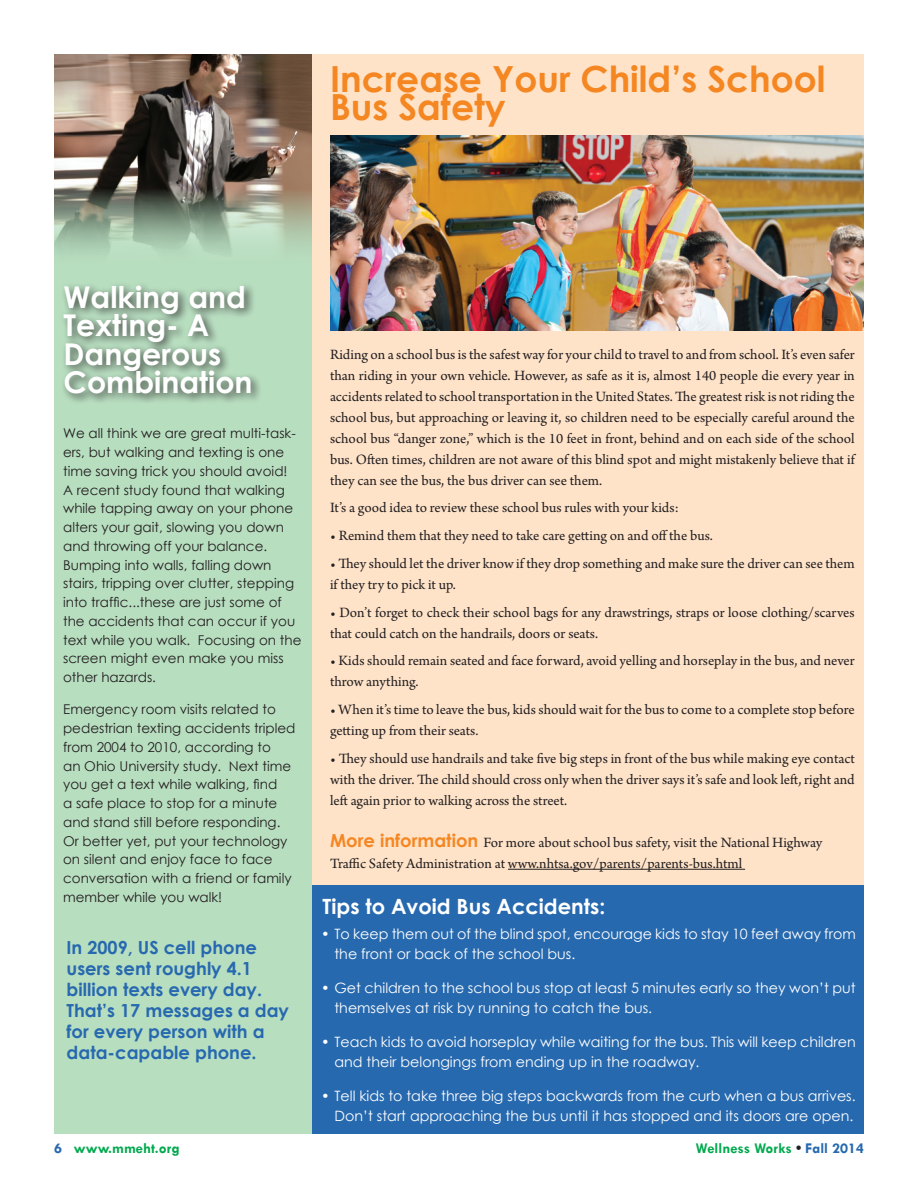
<style>
.page{position:relative;width:918px;height:1188px;background:#fff}
.page>*{position:absolute;margin:0;border:0;box-sizing:border-box;transform-origin:0 0}
.Headline-MMEHT_NL{font:700 36px/28.5px "Century Gothic";color:#f58723}
.Headline-MMEHT_NL-2{font:700 30px/28.5px "Century Gothic";color:#fff}
.Headline-MMEHT_NL-3{font:700 21px "Century Gothic";color:#fff}
.Body_Text-MMEHT_NL{font:700 18px/21px "Century Gothic";color:#2769af}
.Body_Text-MMEHT_NL-2{font:15px/21px "Arno Pro";color:#231f20}
.SUBHEAD-ORANGE{font:15px/21px "Arno Pro";color:#231f20}
.t1{font:700 15px "Tw Cen";color:#00a94e}
.t2{font:14.25px/20.2px "Century Gothic";color:#fff}
.RECIPE_-_text{font:13.5px/18.8px "Century Gothic";color:#231f20}
.s1{font-family:"Century Gothic";font-weight:700;font-size:18px;color:#f58723}
.s2{color:#2769af}
.s3{color:#231f20}
</style>
<div class="page">
<div style="left:312px;top:54px;width:552px;height:1079px;background:#fee3c9"></div>
<div style="left:54px;top:55px;width:258px;height:1079px;background:#b8dec0"></div>
<img style="left:54px;top:54px;width:258px;height:198px">
<div style="left:59px;top:281px;width:203px;height:124px;background:#231f20;opacity:.75"></div>
<div style="left:312px;top:885px;width:552px;height:249px;background:#2769af"></div>
<img style="left:330px;top:135px;width:534px;height:195px">
<hr style="left:508px;top:869px;width:237px;height:1px;background:#231f20">
<p class="Headline-MMEHT_NL" style="left:330px;top:63px;width:497px">Increase Your Child’s School<br>Bus Safety</p>
<p class="Headline-MMEHT_NL-2" style="left:64px;top:281px;width:190px">Walking and<br>Texting- A<br>Dangerous<br>Combination</p>
<p class="RECIPE_-_text" style="left:63px;top:424px;width:240px">We all think we are great multi-task&shy;ers, but walking and texting is one time saving trick you should avoid!<br>A recent study found that walking while tapping away on your phone alters your gait, slowing you down and throwing off your balance.<br>Bumping into walls, falling down stairs, tripping over clutter, stepping into traffic...these are just some of the accidents that can occur if you text while you walk. Focusing on the screen might even make you miss other hazards.</p>
<p class="RECIPE_-_text" style="left:63px;top:700px;width:234px">Emergency room visits related to pedestrian texting accidents tripled from 2004 to 2010, according to<br>an Ohio University study. Next time you get a text while walking, find<br>a safe place to stop for a minute and stand still before responding.<br>Or better yet, put your technology on silent and enjoy face to face conversation with a friend or family member while you walk!</p>
<p class="Body_Text-MMEHT_NL" style="left:67px;top:936px;width:224px">In 2009, US cell phone users sent roughly 4.1 billion texts every day.<br>That’s 17 messages a day for every person with a data-capable phone.</p>
<p class="Body_Text-MMEHT_NL-2" style="left:330px;top:344px;width:526px;text-align:justify">Riding on a school bus is the safest way for your child to travel to and from school. It’s even safer than riding in your own vehicle. However, as safe as it is, almost 140 people die every year in accidents related to school transportation in the United States. The greatest risk is not riding the school bus, but approaching or leaving it, so children need to be especially careful around the school bus “danger zone,” which is the 10 feet in front, behind and on each side of the school bus. Often times, children are not aware of this blind spot and might mistakenly believe that if they can see the bus, the bus driver can see them.</p>
<p class="Body_Text-MMEHT_NL-2" style="left:330px;top:498px;width:350px">It’s a good idea to review these school bus rules with your kids:</p>
<p class="Body_Text-MMEHT_NL-2" style="left:330px;top:526px;width:384px">• Remind them that they need to take care getting on and off the bus.</p>
<p class="Body_Text-MMEHT_NL-2" style="left:330px;top:554px;width:526px">• They should let the driver know if they drop something and make sure the driver can see them if they try to pick it up.</p>
<p class="Body_Text-MMEHT_NL-2" style="left:330px;top:602px;width:526px">• Don’t forget to check their school bags for any drawstrings, straps or loose clothing/scarves that could catch on the handrails, doors or seats.</p>
<p class="Body_Text-MMEHT_NL-2" style="left:330px;top:651px;width:526px">• Kids should remain seated and face forward, avoid yelling and horseplay in the bus, and never throw anything.</p>
<p class="Body_Text-MMEHT_NL-2" style="left:330px;top:700px;width:526px">• When it’s time to leave the bus, kids should wait for the bus to come to a complete stop before getting up from their seats.</p>
<p class="Body_Text-MMEHT_NL-2" style="left:330px;top:749px;width:526px;text-align:justify">• They should use handrails and take five big steps in front of the bus while making eye contact with the driver. The child should cross only when the driver says it’s safe and look left, right and left again prior to walking across the street.</p>
<p class="SUBHEAD-ORANGE" style="left:330px;top:833px;width:494px"><span class="s1">More information</span> For more about school bus safety, visit the National Highway<br>Traffic Safety Administration at www.nhtsa.gov/parents/parents-bus.html</p>
<p class="Headline-MMEHT_NL-3" style="left:323px;top:890px;width:284px">Tips to Avoid Bus Accidents:</p>
<p class="t2" style="left:334px;top:923px;width:523px;text-indent:-14px">• To keep them out of the blind spot, encourage kids to stay 10 feet away from the front or back of the school bus.</p>
<p class="t2" style="left:334px;top:977px;width:523px;text-indent:-14px">• Get children to the school bus stop at least 5 minutes early so they won’t put themselves at risk by running to catch the bus.</p>
<p class="t2" style="left:334px;top:1031px;width:523px;text-indent:-14px">• Teach kids to avoid horseplay while waiting for the bus. This will keep children and their belongings from ending up in the roadway.</p>
<p class="t2" style="left:321px;top:1085px;width:536px;text-align:right">• Tell kids to take three big steps backwards from the curb when a bus arrives.<br>Don’t start approaching the bus until it has stopped and its doors are open.</p>
<p class="t1" style="left:54px;top:1139px;width:127px"><span class="s2">6</span> www.mmeht.org</p>
<p class="t1" style="left:696px;top:1139px;width:170px">Wellness Works <span class="s3">•</span> <span class="s2">Fall 2014</span></p>
</div>
